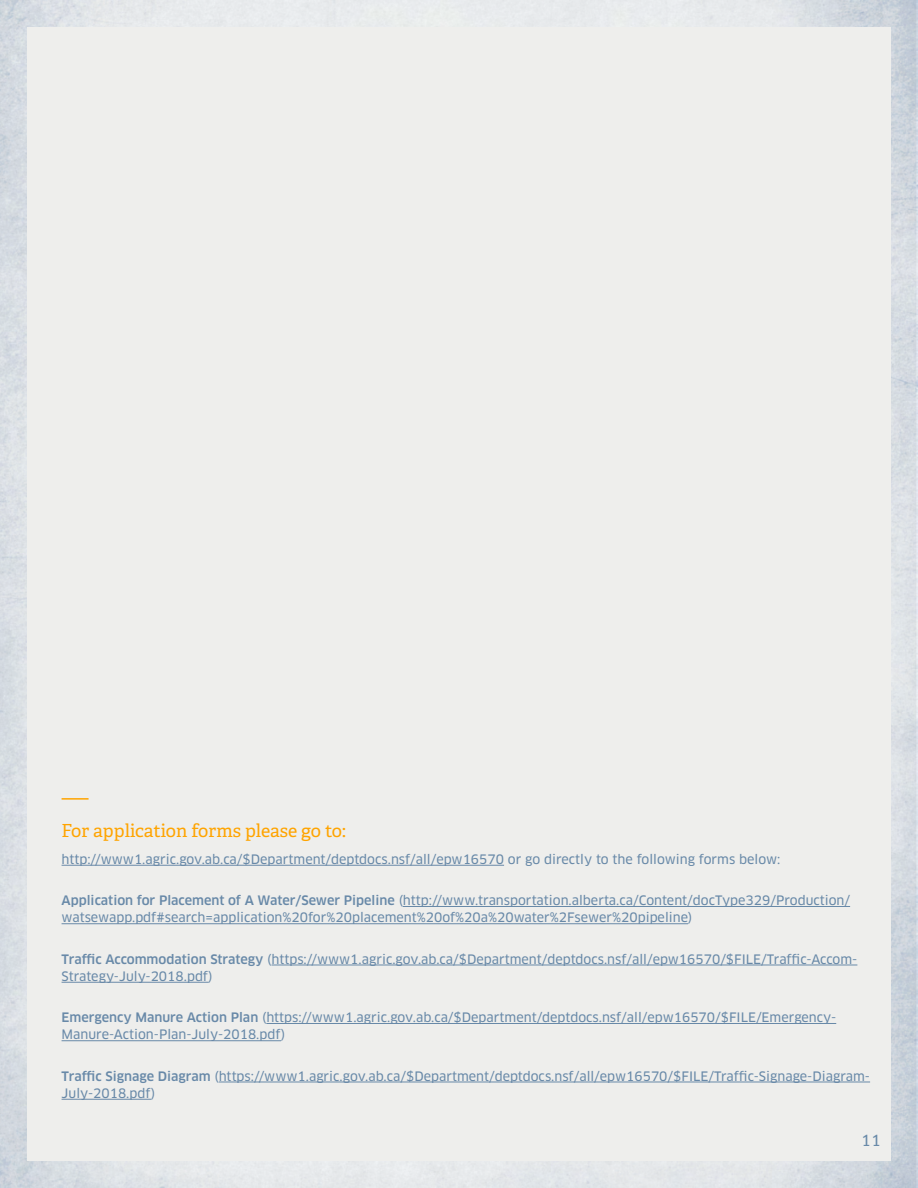
<style>
.page{position:relative;width:918px;height:1188px;background:#fff}
.page>*{position:absolute;margin:0;border:0;box-sizing:border-box;transform-origin:0 0}
.t1{font:18px "Adelle PE";color:#ffa400}
.t2{font:15px "Clan OT News";color:#6889a8}
.t3{font:12.75px/17.2px "Clan OT News";color:#6889a8}
.s1{font-family:"Clan OT";font-weight:500}
</style>
<div class="page">
<img style="left:0;top:0;width:918px;height:1188px">
<div style="left:27px;top:27px;width:864px;height:1134px;background:#eeeeec"></div>
<hr style="left:62px;top:865px;width:442px;height:1px;background:#6889a8">
<hr style="left:403px;top:906px;width:447px;height:1px;background:#6889a8">
<hr style="left:62px;top:923px;width:626px;height:1px;background:#6889a8">
<hr style="left:272px;top:965px;width:585px;height:1px;background:#6889a8">
<hr style="left:62px;top:982px;width:147px;height:1px;background:#6889a8">
<hr style="left:266px;top:1023px;width:570px;height:1px;background:#6889a8">
<hr style="left:62px;top:1040px;width:219px;height:1px;background:#6889a8">
<hr style="left:219px;top:1082px;width:651px;height:1px;background:#6889a8">
<hr style="left:62px;top:1099px;width:89px;height:1px;background:#6889a8">
<hr style="left:62px;top:798px;width:27px;height:2px;background:#ffa400">
<h1 class="t1" style="left:62px;top:817px;width:286px">For application forms please go to:</h1>
<p class="t3" style="left:62px;top:851px;width:720px">http://www1.agric.gov.ab.ca/$Department/deptdocs.nsf/all/epw16570 or go directly to the following forms below:</p>
<p class="t3" style="left:62px;top:892px;width:790px"><span class="s1">Application for Placement of A Water/Sewer Pipeline</span> (http://www.transportation.alberta.ca/Content/docType329/Production/ watsewapp.pdf#search=application%20for%20placement%20of%20a%20water%2Fsewer%20pipeline)</p>
<p class="t3" style="left:62px;top:950px;width:797px"><span class="s1">Traffic Accommodation Strategy</span> (https://www1.agric.gov.ab.ca/$Department/deptdocs.nsf/all/epw16570/$FILE/Traffic-Accom-<br>Strategy-July-2018.pdf)</p>
<p class="t3" style="left:62px;top:1009px;width:776px"><span class="s1">Emergency Manure Action Plan</span> (https://www1.agric.gov.ab.ca/$Department/deptdocs.nsf/all/epw16570/$FILE/Emergency-<br>Manure-Action-Plan-July-2018.pdf)</p>
<p class="t3" style="left:62px;top:1067px;width:810px"><span class="s1">Traffic Signage Diagram</span> (https://www1.agric.gov.ab.ca/$Department/deptdocs.nsf/all/epw16570/$FILE/Traffic-Signage-Diagram-<br>July-2018.pdf)</p>
<p class="t2" style="left:861px;top:1132px;width:21px">11</p>
</div>
